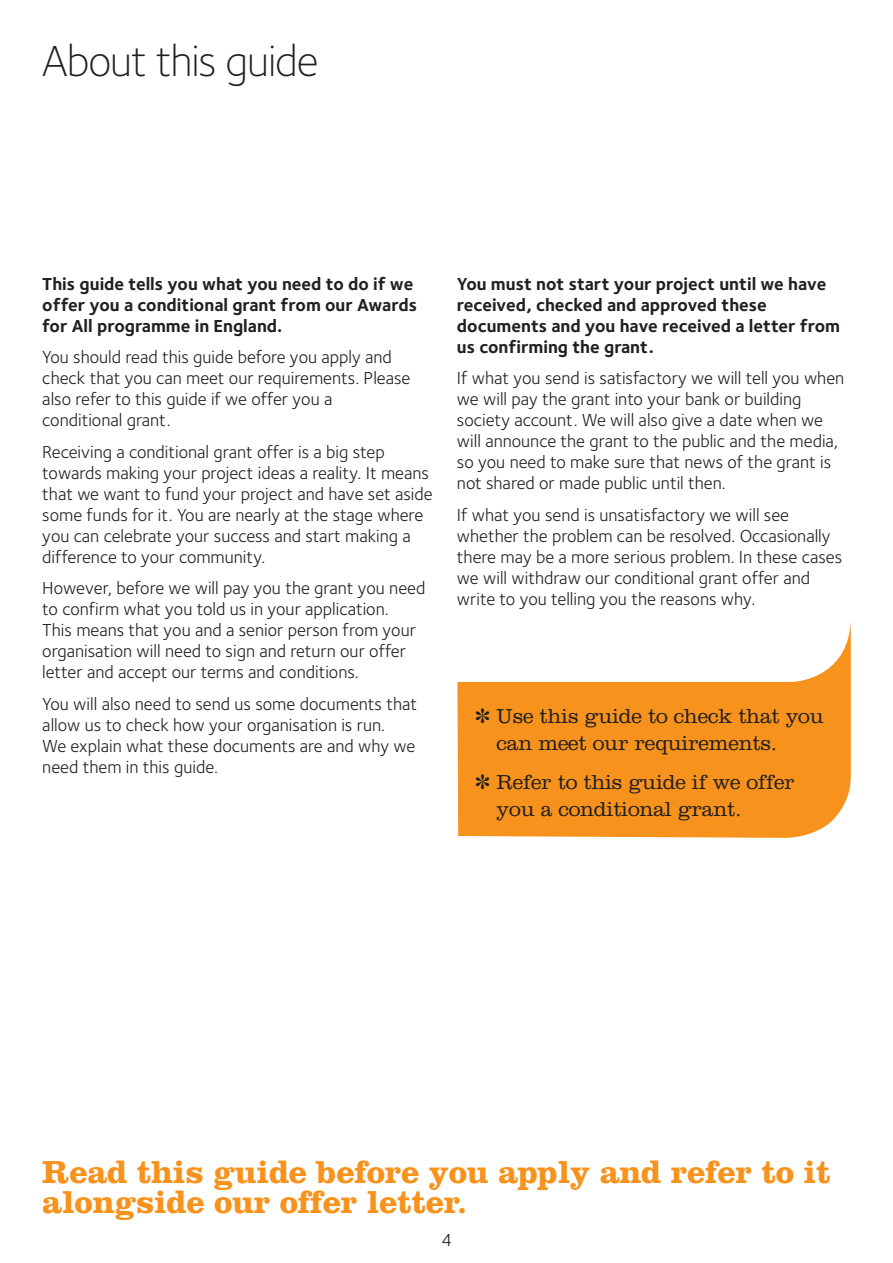
<style>
.page{position:relative;width:893px;height:1263px;background:#fff}
.page>*{position:absolute;margin:0;border:0;box-sizing:border-box;transform-origin:0 0}
.t1{font:300 45px "Foundry Sterling";letter-spacing:-.025em;color:#231f20}
.t2{font:700 33px/30px "Clarendon";letter-spacing:-.01em;color:#f7931d}
.t3{font:300 21px/27px "Clarendon";letter-spacing:-.01em;color:#231f20}
.t4{font:18px/21px "Foundry Sterling";color:#231f20}
.t5{font:700 18px/21px "Foundry Sterling";color:#231f20}
</style>
<div class="page">
<svg style="left:457px;top:621px;width:394px;height:217px;fill:#f7931d"></svg>
<h1 class="t1" style="left:42px;top:44px;width:278px">About this guide</h1>
<p class="t5" style="left:42px;top:275px;width:376px">This guide tells you what you need to do if we offer you a conditional grant from our Awards for All programme in England.</p>
<p class="t4" style="left:42px;top:348px;width:370px">You should read this guide before you apply and check that you can meet our requirements. Please also refer to this guide if we offer you a conditional grant.</p>
<p class="t4" style="left:42px;top:443px;width:392px">Receiving a conditional grant offer is a big step towards making your project ideas a reality. It means that we want to fund your project and have set aside some funds for it. You are nearly at the stage where you can celebrate your success and start making a difference to your community.</p>
<p class="t4" style="left:42px;top:579px;width:385px">However, before we will pay you the grant you need to confirm what you told us in your application.<br>This means that you and a senior person from your organisation will need to sign and return our offer letter and accept our terms and conditions.</p>
<p class="t4" style="left:42px;top:695px;width:376px">You will also need to send us some documents that allow us to check how your organisation is run.<br>We explain what these documents are and why we need them in this guide.</p>
<p class="t3" style="left:497px;top:704px;width:329px;text-indent:-21px">✽ Use this guide to check that you can meet our requirements.</p>
<p class="t3" style="left:497px;top:770px;width:300px;text-indent:-21px">✽ Refer to this guide if we offer you a conditional grant.</p>
<p class="t5" style="left:457px;top:275px;width:385px">You must not start your project until we have received, checked and approved these documents and you have received a letter from us confirming the grant.</p>
<p class="t4" style="left:457px;top:369px;width:389px">If what you send is satisfactory we will tell you when we will pay the grant into your bank or building society account. We will also give a date when we will announce the grant to the public and the media, so you need to make sure that news of the grant is not shared or made public until then.</p>
<p class="t4" style="left:457px;top:506px;width:387px">If what you send is unsatisfactory we will see whether the problem can be resolved. Occasionally there may be a more serious problem. In these cases we will withdraw our conditional grant offer and write to you telling you the reasons why.</p>
<h2 class="t2" style="left:42px;top:1161px;width:790px">Read this guide before you apply and refer to it alongside our offer letter.</h2>
<p class="t4" style="left:442px;top:1231px;width:12px">4</p>
</div>
